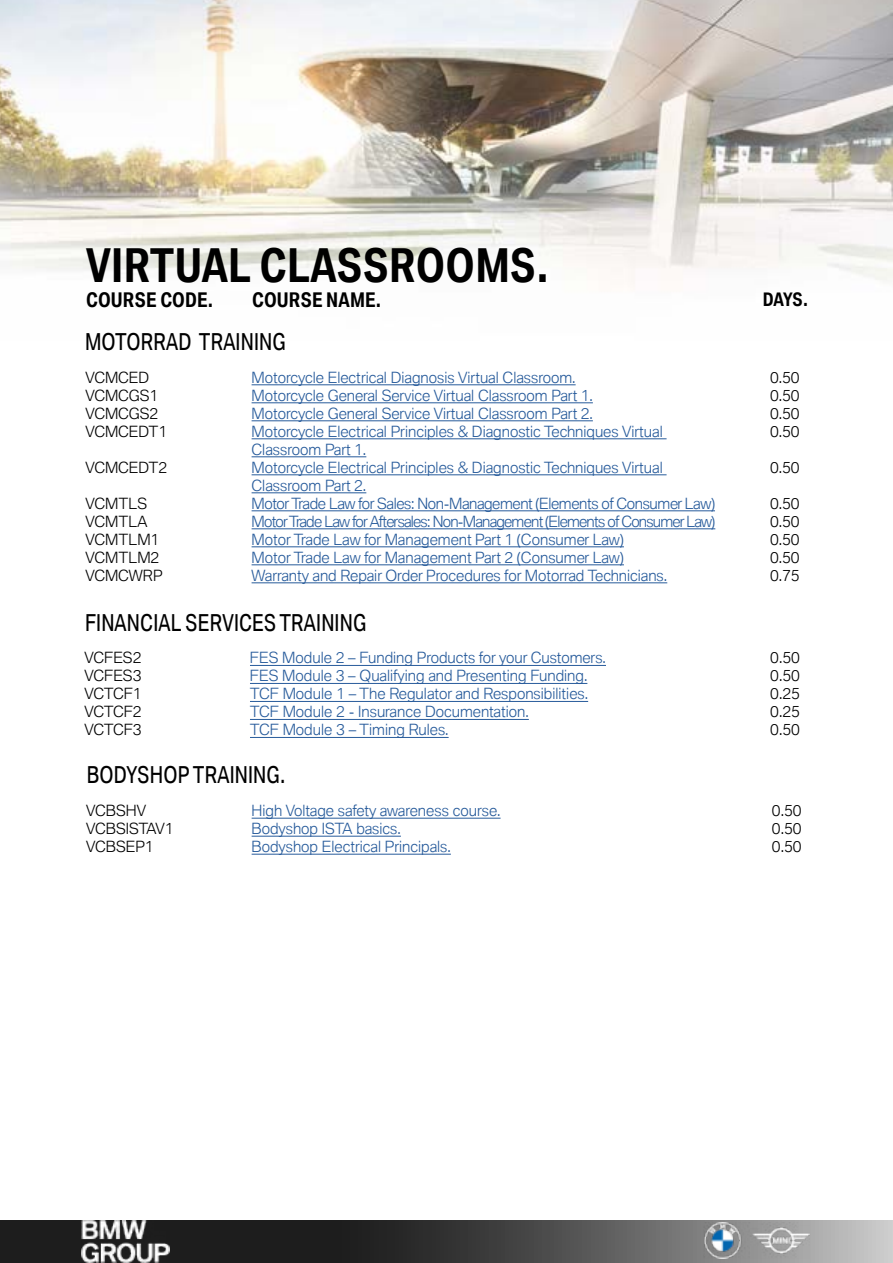
<style>
.page{position:relative;width:893px;height:1263px;background:#fff}
.page>*{position:absolute;margin:0;border:0;box-sizing:border-box;transform-origin:0 0}
.t1{font:700 45px "BMW Group Condensed";color:#000}
.t2{font:22.5px "BMW Group Condensed";color:#000}
.t3{font:700 19.5px "BMW Group Condensed";color:#000}
.t4{font:700 18px "BMW Group Condensed";color:#000}
.t5{font:300 15px/18px "BMW Group";color:#275b9b}
.t6{font:300 15px/18px "BMW Group";color:#000;text-align:justify}
</style>
<div class="page">
<img style="left:0;top:0;width:893px;height:855px">
<svg style="left:0;top:1220px;width:893px;height:43px;background:#484848"></svg>
<img style="left:704px;top:1222px;width:105px;height:36px">
<img style="left:82px;top:1220px;width:87px;height:42px">
<hr style="left:252px;top:384px;width:324px;height:1px;background:#275b9b">
<hr style="left:252px;top:402px;width:341px;height:1px;background:#275b9b">
<hr style="left:252px;top:420px;width:341px;height:1px;background:#275b9b">
<hr style="left:252px;top:438px;width:415px;height:1px;background:#275b9b">
<hr style="left:252px;top:456px;width:114px;height:1px;background:#275b9b">
<hr style="left:252px;top:474px;width:415px;height:1px;background:#275b9b">
<hr style="left:252px;top:492px;width:114px;height:1px;background:#275b9b">
<hr style="left:252px;top:510px;width:463px;height:1px;background:#275b9b">
<hr style="left:252px;top:528px;width:463px;height:1px;background:#275b9b">
<hr style="left:252px;top:546px;width:372px;height:1px;background:#275b9b">
<hr style="left:252px;top:564px;width:372px;height:1px;background:#275b9b">
<hr style="left:252px;top:582px;width:415px;height:1px;background:#275b9b">
<hr style="left:250px;top:665px;width:356px;height:1px;background:#275b9b">
<hr style="left:250px;top:683px;width:337px;height:1px;background:#275b9b">
<hr style="left:250px;top:701px;width:338px;height:1px;background:#275b9b">
<hr style="left:250px;top:719px;width:279px;height:1px;background:#275b9b">
<hr style="left:250px;top:737px;width:199px;height:1px;background:#275b9b">
<hr style="left:252px;top:818px;width:249px;height:1px;background:#275b9b">
<hr style="left:252px;top:836px;width:149px;height:1px;background:#275b9b">
<hr style="left:252px;top:854px;width:199px;height:1px;background:#275b9b">
<h1 class="t1" style="left:86px;top:235px;width:464px">VIRTUAL CLASSROOMS.</h1>
<h3 class="t3" style="left:86px;top:287px;width:129px">COURSE CODE.</h3>
<h3 class="t3" style="left:252px;top:287px;width:131px">COURSE NAME.</h3>
<h2 class="t2" style="left:85px;top:327px;width:202px">MOTORRAD TRAINING</h2>
<p class="t4" style="left:763px;top:287px;width:47px">DAYS.</p>
<p class="t6" style="left:86px;top:370px;width:83px;text-align:left">VCMCED<br>VCMCGS1<br>VCMCGS2<br>VCMCEDT1</p>
<p class="t6" style="left:86px;top:460px;width:83px">VCMCEDT2</p>
<p class="t6" style="left:86px;top:496px;width:78px;text-align:left">VCMTLS<br>VCMTLA<br>VCMTLM1<br>VCMTLM2<br>VCMCWRP</p>
<p class="t5" style="left:252px;top:370px;width:465px">Motorcycle Electrical Diagnosis Virtual Classroom.<br>Motorcycle General Service Virtual Classroom Part 1.<br>Motorcycle General Service Virtual Classroom Part 2.<br>Motorcycle Electrical Principles &amp; Diagnostic Techniques Virtual Classroom Part 1.<br>Motorcycle Electrical Principles &amp; Diagnostic Techniques Virtual Classroom Part 2.<br>Motor Trade Law for Sales: Non-Management (Elements of Consumer Law)<br>Motor Trade Law for Aftersales: Non-Management (Elements of Consumer Law)<br>Motor Trade Law for Management Part 1 (Consumer Law)<br>Motor Trade Law for Management Part 2 (Consumer Law)<br>Warranty and Repair Order Procedures for Motorrad Technicians.</p>
<p class="t6" style="left:770px;top:370px;width:31px">0.50<br>0.50<br>0.50<br>0.50</p>
<p class="t6" style="left:770px;top:460px;width:31px">0.50</p>
<p class="t6" style="left:770px;top:496px;width:31px">0.50<br>0.50<br>0.50<br>0.50<br>0.75</p>
<h2 class="t2" style="left:85px;top:608px;width:283px">FINANCIAL SERVICES TRAINING</h2>
<p class="t6" style="left:85px;top:651px;width:59px">VCFES2<br>VCFES3<br>VCTCF1<br>VCTCF2<br>VCTCF3</p>
<p class="t5" style="left:250px;top:651px;width:357px">FES Module 2 – Funding Products for your Customers.<br>FES Module 3 – Qualifying and Presenting Funding.<br>TCF Module 1 – The Regulator and Responsibilities.<br>TCF Module 2 - Insurance Documentation.<br>TCF Module 3 – Timing Rules.</p>
<p class="t6" style="left:770px;top:651px;width:31px">0.50<br>0.50<br>0.25<br>0.25<br>0.50</p>
<h2 class="t2" style="left:87px;top:760px;width:200px">BODYSHOP TRAINING.</h2>
<p class="t6" style="left:86px;top:803px;width:89px;text-align:left">VCBSHV<br>VCBSISTAV1<br>VCBSEP1</p>
<p class="t5" style="left:252px;top:803px;width:250px">High Voltage safety awareness course.<br>Bodyshop ISTA basics.<br>Bodyshop Electrical Principals.</p>
<p class="t6" style="left:772px;top:803px;width:31px">0.50<br>0.50<br>0.50</p>
</div>
